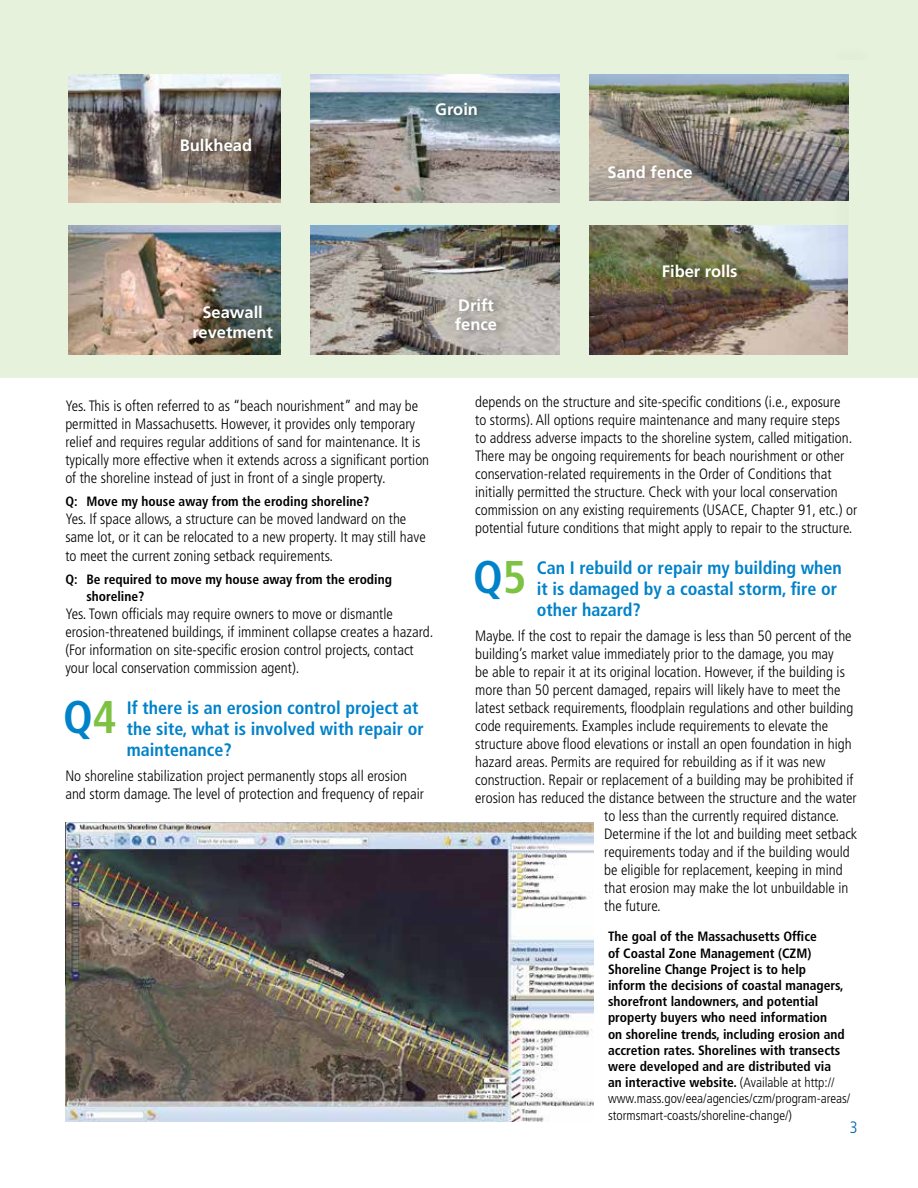
<style>
.page{position:relative;width:918px;height:1188px;background:#fff}
.page>*{position:absolute;margin:0;border:0;box-sizing:border-box;transform-origin:0 0}
.t1{font:700 condensed 45.75px "Frutiger";color:#0082c9}
.t2{font:700 condensed 18px/21px "Frutiger";color:#0082c9}
.t3{font:700 16.5px/19.8px "Frutiger";color:#fff;text-align:center}
.t4{font:300 condensed 16.5px "Frutiger";color:#0067b1}
.t5{font:300 condensed 15px/18px "Frutiger";color:#000}
.t6{font:700 condensed 13.5px/16.2px "Frutiger";color:#000}
.s1{color:#7dc242}
.s2{font-weight:300}
</style>
<div class="page">
<img style="left:66px;top:822px;width:527px;height:300px">
<div style="left:0;top:0;width:918px;height:377px;background:#e7f2dc"></div>
<img style="left:589px;top:225px;width:240px;height:130px">
<img style="left:68px;top:225px;width:213px;height:130px">
<img style="left:310px;top:225px;width:250px;height:130px">
<img style="left:310px;top:74px;width:250px;height:129px">
<img style="left:589px;top:74px;width:240px;height:127px">
<img style="left:68px;top:74px;width:213px;height:129px">
<div style="left:192px;top:298px;width:95px;height:48px;background:#000;opacity:.43"></div>
<div style="left:454px;top:291px;width:57px;height:48px;background:#000;opacity:.43"></div>
<div style="left:435px;top:95px;width:57px;height:28px;background:#000;opacity:.43"></div>
<div style="left:608px;top:158px;width:98px;height:28px;background:#000;opacity:.43"></div>
<div style="left:180px;top:131px;width:86px;height:28px;background:#000;opacity:.43"></div>
<div style="left:829px;top:43px;width:45px;height:313px;background:#000;opacity:.02"></div>
<div style="left:849px;top:60px;width:28px;height:296px;background:#e7f2dc"></div>
<div style="left:662px;top:257px;width:89px;height:28px;background:#000;opacity:.43"></div>
<div style="left:46px;top:355px;width:811px;height:14px;background:#e7f2dc"></div>
<div style="left:61px;top:60px;width:811px;height:14px;background:#e7f2dc"></div>
<div style="left:281px;top:67px;width:28px;height:296px;background:#e7f2dc"></div>
<p class="t3" style="left:180px;top:135px;width:74px">Bulkhead</p>
<p class="t3" style="left:435px;top:99px;width:44px">Groin</p>
<p class="t3" style="left:192px;top:303px;width:82px">Seawall revetment</p>
<p class="t3" style="left:455px;top:295px;width:44px;text-align:left">Drift fence</p>
<p class="t3" style="left:608px;top:162px;width:87px">Sand fence</p>
<p class="t3" style="left:662px;top:262px;width:77px">Fiber rolls</p>
<p class="t5" style="left:65px;top:397px;width:365px">Yes. This is often referred to as “beach nourishment” and may be permitted in Massachusetts. However, it provides only temporary relief and requires regular additions of sand for maintenance. It is typically more effective when it extends across a significant portion of the shoreline instead of just in front of a single property.</p>
<p class="t6" style="left:65px;top:493px;width:306px">Q: Move my house away from the eroding shoreline?</p>
<p class="t5" style="left:65px;top:510px;width:362px;line-height:18.5px">Yes. If space allows, a structure can be moved landward on the same lot, or it can be relocated to a new property. It may still have to meet the current zoning setback requirements.</p>
<p class="t6" style="left:86px;top:571px;width:307px;text-indent:-21px">Q: Be required to move my house away from the eroding shoreline?</p>
<p class="t5" style="left:65px;top:605px;width:370px">Yes. Town officials may require owners to move or dismantle erosion-threatened buildings, if imminent collapse creates a hazard. (For information on site-specific erosion control projects, contact your local conservation commission agent).</p>
<h1 class="t1" style="left:63px;top:690px;width:55px">Q<span class="s1">4</span></h1>
<p class="t2" style="left:127px;top:697px;width:299px">If there is an erosion control project at the site, what is involved with repair or maintenance?</p>
<p class="t5" style="left:65px;top:767px;width:360px">No shoreline stabilization project permanently stops all erosion and storm damage. The level of protection and frequency of repair</p>
<p class="t5" style="left:475px;top:393px;width:384px">depends on the structure and site-specific conditions (i.e., exposure<br>to storms). All options require maintenance and many require steps<br>to address adverse impacts to the shoreline system, called mitigation.<br>There may be ongoing requirements for beach nourishment or other conservation-related requirements in the Order of Conditions that initially permitted the structure. Check with your local conservation commission on any existing requirements (USACE, Chapter 91, etc.) or potential future conditions that might apply to repair to the structure.</p>
<h1 class="t1" style="left:473px;top:550px;width:55px">Q<span class="s1">5</span></h1>
<p class="t2" style="left:537px;top:557px;width:307px">Can I rebuild or repair my building when it is damaged by a coastal storm, fire or other hazard?</p>
<p class="t5" style="left:475px;top:627px;width:378px">Maybe. If the cost to repair the damage is less than 50 percent of the</p>
<p class="t5" style="left:475px;top:645px;width:360px">building’s market value immediately prior to the damage, you may</p>
<p class="t5" style="left:475px;top:663px;width:371px">be able to repair it at its original location. However, if the building is</p>
<p class="t5" style="left:475px;top:681px;width:367px">more than 50 percent damaged, repairs will likely have to meet the</p>
<p class="t5" style="left:475px;top:699px;width:380px">latest setback requirements, floodplain regulations and other building</p>
<p class="t5" style="left:475px;top:717px;width:355px">code requirements. Examples include requirements to elevate the</p>
<p class="t5" style="left:475px;top:735px;width:378px">structure above flood elevations or install an open foundation in high</p>
<p class="t5" style="left:475px;top:753px;width:352px">hazard areas. Permits are required for rebuilding as if it was new</p>
<p class="t5" style="left:475px;top:771px;width:380px">construction. Repair or replacement of a building may be prohibited if</p>
<p class="t5" style="left:475px;top:789px;width:383px">erosion has reduced the distance between the structure and the water</p>
<p class="t5" style="left:604px;top:807px;width:236px">to less than the currently required distance.</p>
<p class="t5" style="left:604px;top:825px;width:255px">Determine if the lot and building meet setback</p>
<p class="t5" style="left:604px;top:843px;width:247px">requirements today and if the building would</p>
<p class="t5" style="left:604px;top:861px;width:240px">be eligible for replacement, keeping in mind</p>
<p class="t5" style="left:604px;top:879px;width:246px">that erosion may make the lot unbuildable in</p>
<p class="t5" style="left:604px;top:897px;width:58px">the future.</p>
<p class="t6" style="left:608px;top:929px;width:244px">The goal of the Massachusetts Office<br>of Coastal Zone Management (CZM)<br>Shoreline Change Project is to help<br>inform the decisions of coastal managers, shorefront landowners, and potential property buyers who need information<br>on shoreline trends, including erosion and accretion rates. Shorelines with transects were developed and are distributed via<br>an interactive website. <span class="s2">(Available at http:// www.mass.gov/eea/agencies/czm/program-areas/ stormsmart-coasts/shoreline-change/)</span></p>
<p class="t4" style="left:850px;top:1118px;width:9px">3</p>
</div>
